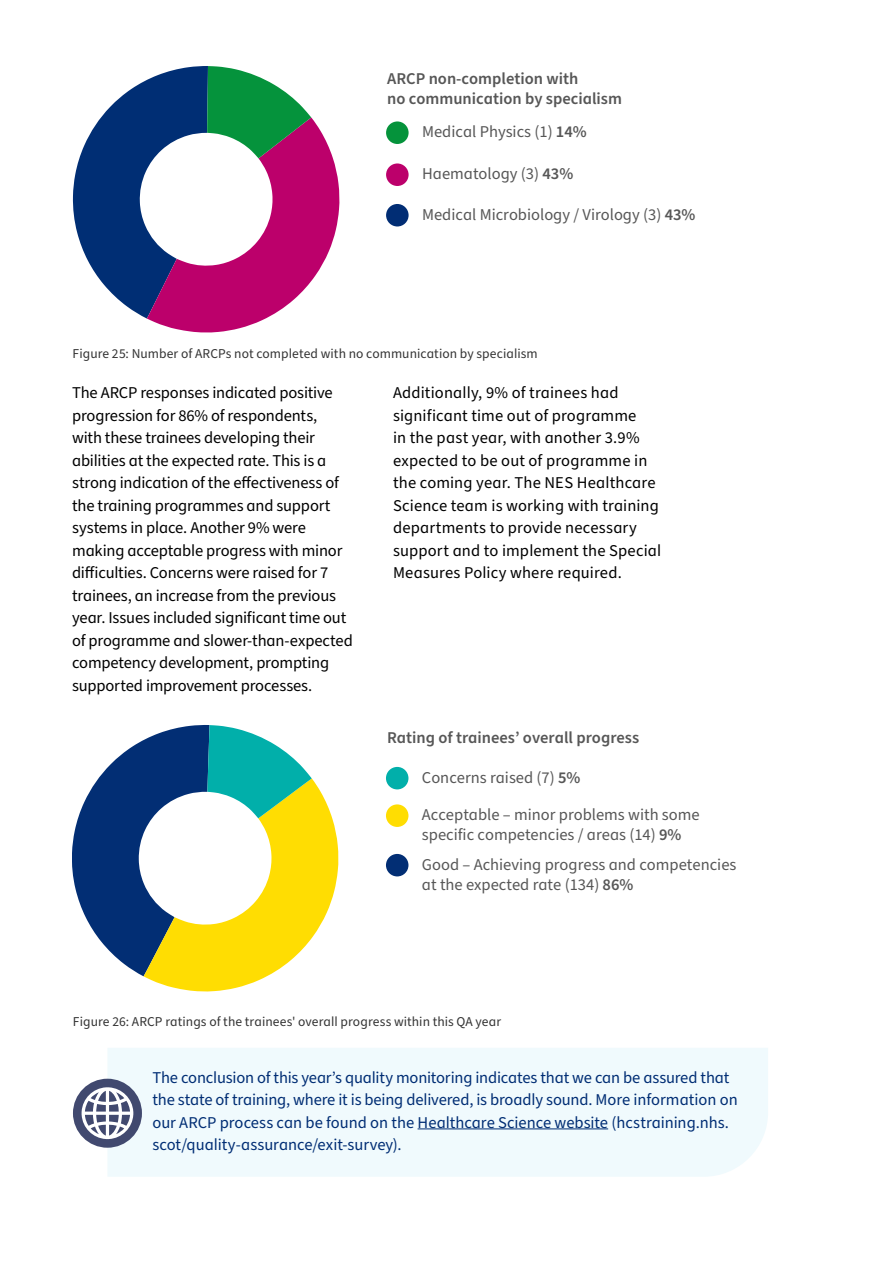
<style>
.page{position:relative;width:893px;height:1263px;background:#fff}
.page>*{position:absolute;margin:0;border:0;box-sizing:border-box;transform-origin:0 0}
.body{font:16.5px/22.5px "Source Sans Pro";letter-spacing:-.005em;color:#000}
.intro_chapter{font:16.5px/22.5px "Source Sans Pro";letter-spacing:-.005em;color:#002d74}
.t1{font:16.5px/19.8px "Source Sans Pro";color:#575757}
.t2{font:600 16.5px/19.8px "Source Sans Pro";color:#575757}
.image_caption{font:13.5px "Source Sans Pro";letter-spacing:.005em;color:#333}
.body-2{font:13.5px "Source Sans Pro";letter-spacing:.005em;color:#333}
.s1{font-weight:600}
</style>
<div class="page">
<div style="left:386px;top:121px;width:23px;height:23px;background:#05933b;border-radius:50%"></div>
<div style="left:386px;top:163px;width:23px;height:23px;background:#bc006b;border-radius:50%"></div>
<div style="left:386px;top:204px;width:23px;height:22px;background:#012d74;border-radius:50%"></div>
<svg style="left:73px;top:66px;width:267px;height:267px"></svg>
<div style="left:386px;top:767px;width:22px;height:22px;background:#01afaa;border-radius:50%"></div>
<div style="left:386px;top:804px;width:22px;height:23px;background:#ffdd02;border-radius:50%"></div>
<div style="left:386px;top:854px;width:22px;height:22px;background:#022e74;border-radius:50%"></div>
<svg style="left:73px;top:725px;width:266px;height:267px"></svg>
<div style="left:107px;top:1048px;width:661px;height:129px;background:#f0fafd"></div>
<hr style="left:418px;top:1128px;width:190px;height:1px;background:#002d74">
<svg style="left:73px;top:1079px;width:69px;height:69px"></svg>
<p class="t2" style="left:387px;top:69px;width:236px">ARCP non-completion with<br>no communication by specialism</p>
<p class="t1" style="left:422px;top:122px;width:166px">Medical Physics (1) <span class="s1">14%</span></p>
<p class="t1" style="left:422px;top:164px;width:153px">Haematology (3) <span class="s1">43%</span></p>
<p class="t1" style="left:422px;top:205px;width:275px">Medical Microbiology / Virology (3) <span class="s1">43%</span></p>
<p class="image_caption" style="left:73px;top:344px;width:467px">Figure 25: Number of ARCPs not completed with no communication by specialism</p>
<p class="body" style="left:72px;top:382px;width:282px">The ARCP responses indicated positive progression for 86% of respondents,<br>with these trainees developing their abilities at the expected rate. This is a strong indication of the effectiveness of the training programmes and support systems in place. Another 9% were making acceptable progress with minor difficulties. Concerns were raised for 7 trainees, an increase from the previous year. Issues included significant time out of programme and slower-than-expected competency development, prompting supported improvement processes.</p>
<p class="body" style="left:393px;top:382px;width:270px">Additionally, 9% of trainees had significant time out of programme<br>in the past year, with another 3.9% expected to be out of programme in the coming year. The NES Healthcare Science team is working with training departments to provide necessary support and to implement the Special Measures Policy where required.</p>
<p class="t2" style="left:387px;top:728px;width:254px">Rating of trainees’ overall progress</p>
<p class="t1" style="left:422px;top:768px;width:160px">Concerns raised (7) <span class="s1">5%</span></p>
<p class="t1" style="left:422px;top:805px;width:279px">Acceptable – minor problems with some specific competencies / areas (14) <span class="s1">9%</span></p>
<p class="t1" style="left:422px;top:855px;width:316px">Good – Achieving progress and competencies at the expected rate (134) <span class="s1">86%</span></p>
<p class="body-2" style="left:73px;top:1013px;width:430px">Figure 26: ARCP ratings of the trainees' overall progress within this QA year</p>
<p class="intro_chapter" style="left:152px;top:1066px;width:587px">The conclusion of this year’s quality monitoring indicates that we can be assured that the state of training, where it is being delivered, is broadly sound. More information on our ARCP process can be found on the Healthcare Science website (hcstraining.nhs. scot/quality-assurance/exit-survey).</p>
</div>
